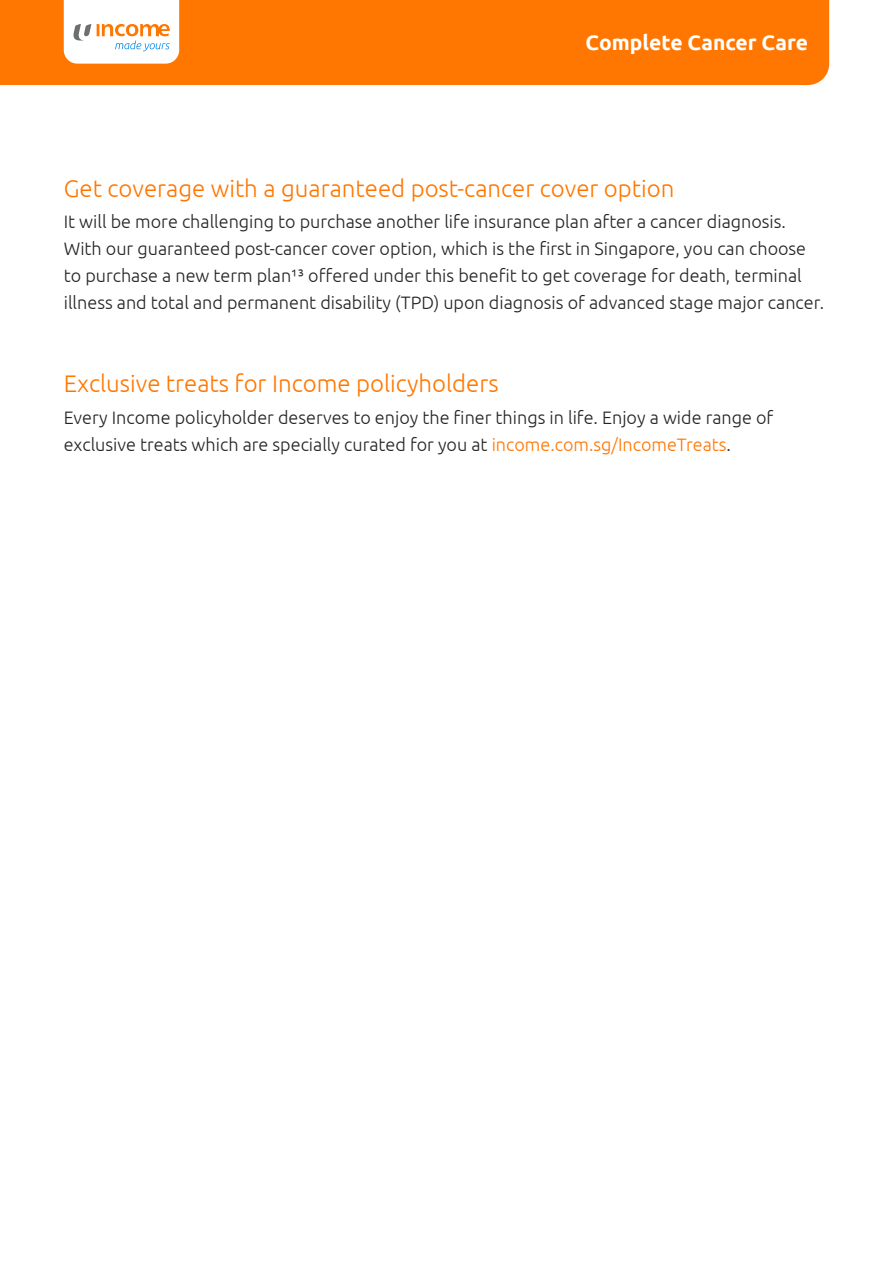
<style>
.page{position:relative;width:893px;height:1263px;background:#fff}
.page>*{position:absolute;margin:0;border:0;box-sizing:border-box;transform-origin:0 0}
.t1{font:300 24px "Ubuntu";color:#f70}
.t2{font:700 21px "Ubuntu";color:#fff}
.t3{font:300 18px/27px "Ubuntu";color:#242424}
.s1{color:#f70}
</style>
<div class="page">
<div style="left:0;top:0;width:829px;height:85px;background:#f70"></div>
<svg style="left:64px;top:0;width:115px;height:64px"></svg>
<p class="t2" style="left:586px;top:30px;width:224px">Complete Cancer Care</p>
<h1 class="t1" style="left:64px;top:174px;width:612px">Get coverage with a guaranteed post-cancer cover option</h1>
<p class="t3" style="left:64px;top:208px;width:762px">It will be more challenging to purchase another life insurance plan after a cancer diagnosis.<br>With our guaranteed post-cancer cover option, which is the first in Singapore, you can choose to purchase a new term plan¹³ offered under this benefit to get coverage for death, terminal illness and total and permanent disability (TPD) upon diagnosis of advanced stage major cancer.</p>
<h1 class="t1" style="left:64px;top:369px;width:436px">Exclusive treats for Income policyholders</h1>
<p class="t3" style="left:64px;top:403px;width:711px">Every Income policyholder deserves to enjoy the finer things in life. Enjoy a wide range of exclusive treats which are specially curated for you at <span class="s1">income.com.sg/IncomeTreats</span>.</p>
</div>
